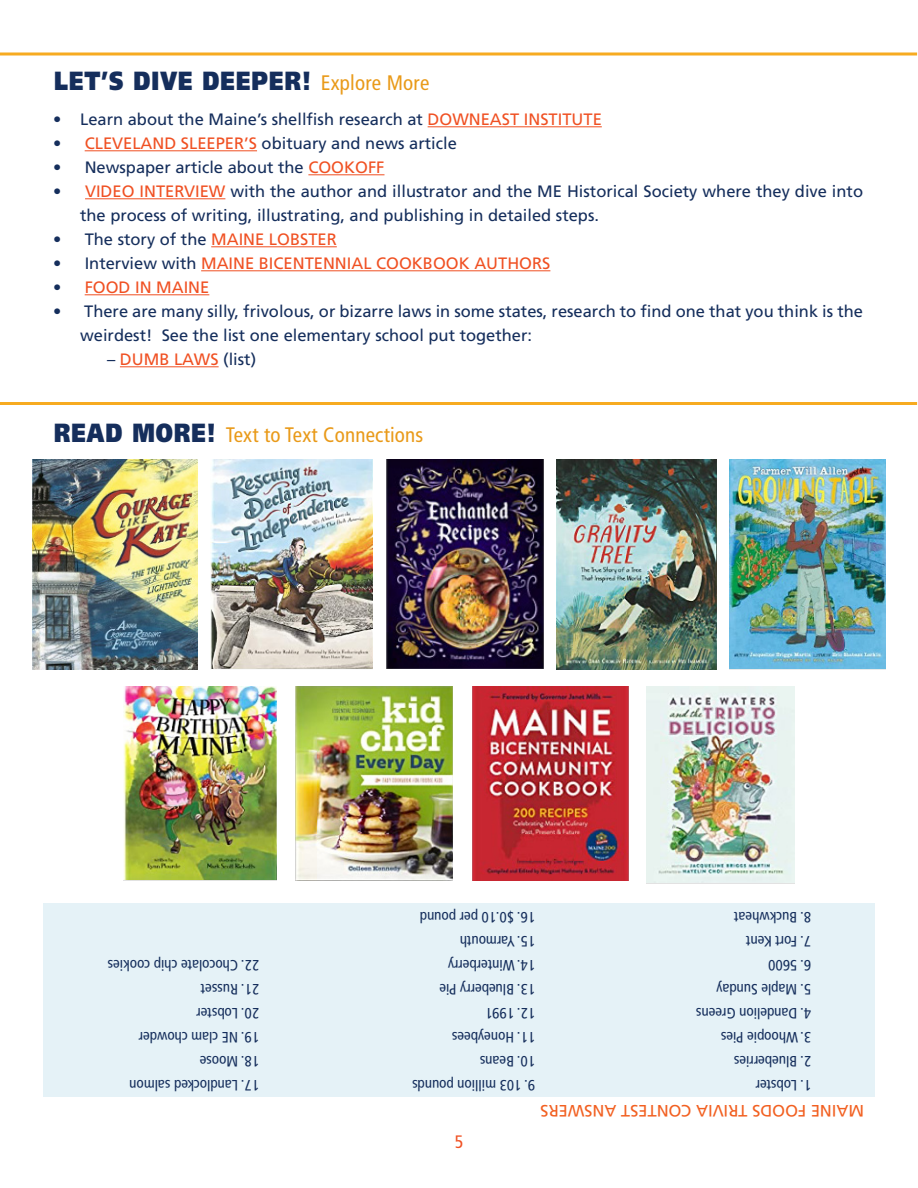
<style>
.page{position:relative;width:918px;height:1188px;background:#fff}
.page>*{position:absolute;margin:0;border:0;box-sizing:border-box;transform-origin:0 0}
.t1{font:900 26.25px "Frutiger";letter-spacing:.05em;color:#152e5c;scale:.8 1}
.t2{font:condensed 21px "Frutiger";letter-spacing:.01em;color:#e99a19}
.t3{font:condensed 18px "Frutiger";color:#f05022}
.t4{font:16.5px/24px "Frutiger";color:#152e5c}
.t5{font:16.5px "Frutiger";color:#f05022}
.t6{font:16.5px "Frutiger";color:#f26021}
.t7{font:condensed 15px "Frutiger";color:#152e5c}
.s1{font-weight:400;font-stretch:condensed;font-size:21px;color:#e99a19}
.s2{color:#f05022}
.s3{color:#152e5c}
.s4{font-weight:900;font-stretch:normal;font-size:26.25px;color:#152e5c}
</style>
<div class="page">
<div style="left:43px;top:903px;width:832px;height:194px;background:#e5f2f7"></div>
<svg style="left:0;top:52px;width:917px;height:4px;background:#f8bf57"></svg>
<hr style="left:428px;top:126px;width:174px;height:1px;background:#f05022">
<hr style="left:85px;top:150px;width:172px;height:1px;background:#f05022">
<hr style="left:308px;top:174px;width:77px;height:1px;background:#f05022">
<hr style="left:85px;top:198px;width:140px;height:1px;background:#f05022">
<hr style="left:211px;top:246px;width:126px;height:1px;background:#f05022">
<hr style="left:201px;top:270px;width:349px;height:1px;background:#f05022">
<hr style="left:85px;top:294px;width:124px;height:1px;background:#f05022">
<hr style="left:120px;top:366px;width:99px;height:1px;background:#f05022">
<hr style="left:0;top:402px;width:917px;height:3px;background:#f7ab20">
<img style="left:33px;top:460px;width:164px;height:209px">
<img style="left:211px;top:460px;width:162px;height:209px">
<img style="left:386px;top:460px;width:157px;height:209px">
<img style="left:557px;top:460px;width:159px;height:209px">
<img style="left:729px;top:460px;width:156px;height:209px">
<img style="left:124px;top:686px;width:152px;height:195px">
<img style="left:296px;top:686px;width:157px;height:195px">
<img style="left:472px;top:686px;width:156px;height:195px">
<img style="left:647px;top:686px;width:147px;height:197px">
<p class="t1" style="left:54px;top:65px;width:471px">LET’S DIVE DEEPER! <span class="s1">Explore More</span></p>
<p class="t4" style="left:53px;top:107px;width:550px">• Learn about the Maine’s shellfish research at <span class="s2">DOWNEAST INSTITUTE</span></p>
<p class="t4" style="left:53px;top:131px;width:405px">• <span class="s2">CLEVELAND SLEEPER’S</span> obituary and news article</p>
<p class="t4" style="left:53px;top:155px;width:333px">• Newspaper article about the <span class="s2">COOKOFF</span></p>
<p class="t4" style="left:80px;top:179px;width:785px;text-indent:-27px">• <span class="s2">VIDEO INTERVIEW</span> with the author and illustrator and the ME Historical Society where they dive into the process of writing, illustrating, and publishing in detailed steps.</p>
<p class="t4" style="left:53px;top:227px;width:285px">• The story of the <span class="s2">MAINE LOBSTER</span></p>
<p class="t5" style="left:53px;top:254px;width:499px"><span class="s3">• Interview with</span> MAINE BICENTENNIAL COOKBOOK AUTHORS</p>
<p class="t5" style="left:53px;top:278px;width:158px"><span class="s3">•</span> FOOD IN MAINE</p>
<p class="t4" style="left:80px;top:299px;width:784px;text-indent:-27px">• There are many silly, frivolous, or bizarre laws in some states, research to find one that you think is the weirdest! See the list one elementary school put together:</p>
<p class="t5" style="left:107px;top:350px;width:151px"><span class="s3">–</span> DUMB LAWS <span class="s3">(list)</span></p>
<p class="t2" style="left:54px;top:422px;width:371px"><span class="s4">READ MORE!</span> Text to Text Connections</p>
<p class="t7" style="left:535px;top:926px;width:117px;rotate:-180deg">16. $0.10 per pound</p>
<p class="t7" style="left:811px;top:926px;width:78px;rotate:-180deg">8. Buckwheat</p>
<p class="t7" style="left:535px;top:950px;width:77px;rotate:-180deg">15. Yarmouth</p>
<p class="t7" style="left:811px;top:950px;width:66px;rotate:-180deg">7. Fort Kent</p>
<p class="t7" style="left:259px;top:974px;width:153px;rotate:-180deg">22. Chocolate chip cookies</p>
<p class="t7" style="left:535px;top:974px;width:89px;rotate:-180deg">14. Winterberry</p>
<p class="t7" style="left:811px;top:974px;width:44px;rotate:-180deg">6. 5600</p>
<p class="t7" style="left:259px;top:998px;width:60px;rotate:-180deg">21. Russet</p>
<p class="t7" style="left:535px;top:998px;width:97px;rotate:-180deg">13. Blueberry Pie</p>
<p class="t7" style="left:811px;top:998px;width:96px;rotate:-180deg">5. Maple Sunday</p>
<p class="t7" style="left:259px;top:1022px;width:64px;rotate:-180deg">20. Lobster</p>
<p class="t7" style="left:535px;top:1022px;width:51px;rotate:-180deg">12. 1991</p>
<p class="t7" style="left:811px;top:1022px;width:116px;rotate:-180deg">4. Dandelion Greens</p>
<p class="t7" style="left:259px;top:1046px;width:122px;rotate:-180deg">19. NE clam chowder</p>
<p class="t7" style="left:535px;top:1046px;width:84px;rotate:-180deg">11. Honeybees</p>
<p class="t7" style="left:811px;top:1046px;width:92px;rotate:-180deg">3. Whoopie Pies</p>
<p class="t7" style="left:259px;top:1070px;width:61px;rotate:-180deg">18. Moose</p>
<p class="t7" style="left:535px;top:1070px;width:57px;rotate:-180deg">10. Beans</p>
<p class="t7" style="left:811px;top:1070px;width:79px;rotate:-180deg">2. Blueberries</p>
<p class="t7" style="left:259px;top:1094px;width:131px;rotate:-180deg">17. Landlocked salmon</p>
<p class="t7" style="left:535px;top:1094px;width:124px;rotate:-180deg">9. 103 million pounds</p>
<p class="t7" style="left:811px;top:1094px;width:57px;rotate:-180deg">1. Lobster</p>
<p class="t3" style="left:455px;top:1131px;width:10px">5</p>
<p class="t6" style="left:864px;top:1120px;width:325px;rotate:-180deg">MAINE FOODS TRIVIA CONTEST ANSWERS</p>
</div>
